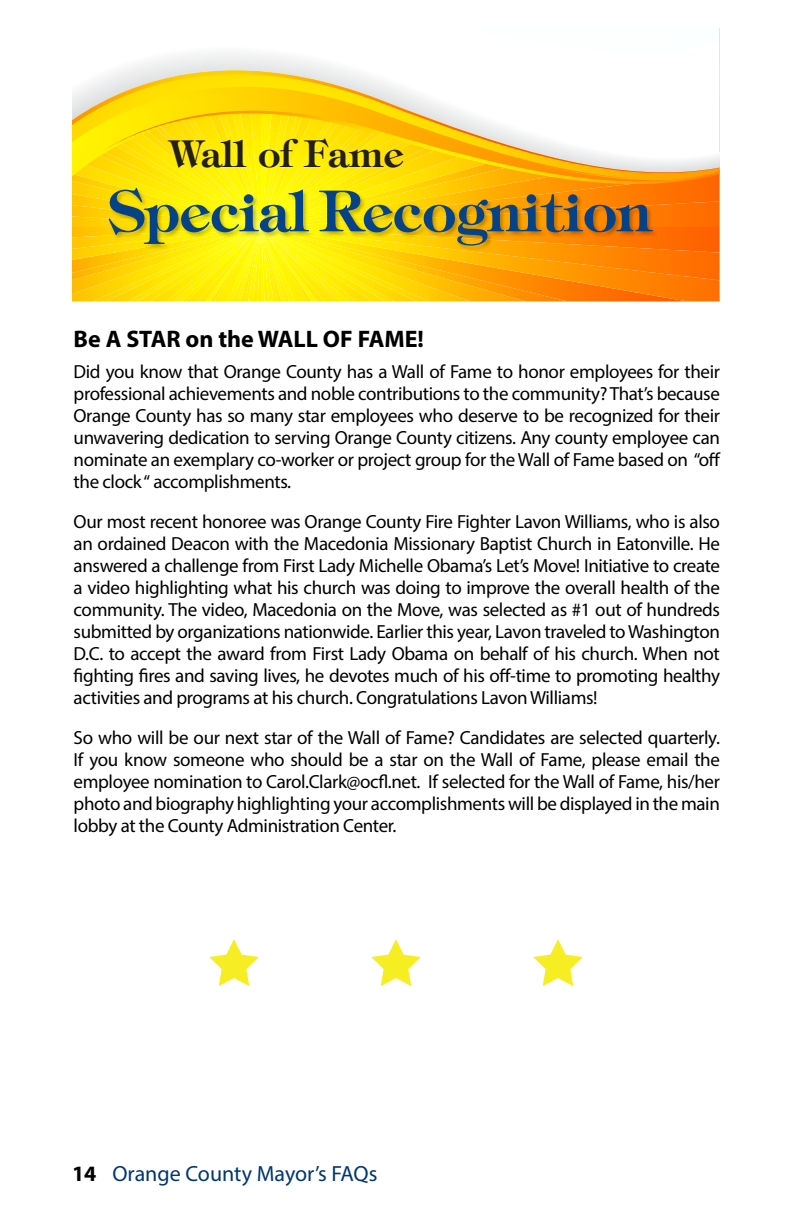
<style>
.page{position:relative;width:792px;height:1224px;background:#fff}
.page>*{position:absolute;margin:0;border:0;box-sizing:border-box;transform-origin:0 0}
.t1{font:600 56.8px "Tiffany Std";color:#054288}
.t2{font:600 37.2px "Tiffany Std";color:#231f20}
.t3{font:700 24px "Myriad Pro";color:#000}
.t4{font:22px "Myriad Pro";color:#003671}
.t5{font:19px/22px "Myriad Pro";letter-spacing:-.02em;color:#000;text-align:justify}
.s1{font-weight:700;color:#000}
</style>
<div class="page">
<svg style="left:72px;top:210px;width:648px;height:91px;background:#ffb805"></svg>
<svg style="left:72px;top:44px;width:648px;height:142px"></svg>
<svg style="left:102px;top:94px;width:618px;height:106px"></svg>
<img style="left:105px;top:181px;width:556px;height:75px">
<h2 class="t2" style="left:169px;top:130px;width:237px">Wall of Fame</h2>
<h1 class="t1" style="left:108px;top:175px;width:545px">Special Recognition</h1>
<p class="t3" style="left:74px;top:323px;width:352px">Be A STAR on the WALL OF FAME!</p>
<p class="t5" style="left:74px;top:361px;width:649px">Did you know that Orange County has a Wall of Fame to honor employees for their professional achievements and noble contributions to the community? That’s because Orange County has so many star employees who deserve to be recognized for their unwavering dedication to serving Orange County citizens. Any county employee can nominate an exemplary co-worker or project group for the Wall of Fame based on “off the clock “ accomplishments.</p>
<p class="t5" style="left:74px;top:511px;width:648px">Our most recent honoree was Orange County Fire Fighter Lavon Williams, who is also an ordained Deacon with the Macedonia Missionary Baptist Church in Eatonville. He answered a challenge from First Lady Michelle Obama’s Let’s Move! Initiative to create a video highlighting what his church was doing to improve the overall health of the community. The video, Macedonia on the Move, was selected as #1 out of hundreds submitted by organizations nationwide. Earlier this year, Lavon traveled to Washington D.C. to accept the award from First Lady Obama on behalf of his church. When not fighting fires and saving lives, he devotes much of his off-time to promoting healthy activities and programs at his church. Congratulations Lavon Williams!</p>
<p class="t5" style="left:74px;top:727px;width:648px">So who will be our next star of the Wall of Fame? Candidates are selected quarterly.<br>If you know someone who should be a star on the Wall of Fame, please email the employee nomination to Carol.Clark@ocfl.net. If selected for the Wall of Fame, his/her photo and biography highlighting your accomplishments will be displayed in the main lobby at the County Administration Center.</p>
<p class="t4" style="left:72px;top:1160px;width:307px"><span class="s1">14</span> Orange County Mayor’s FAQs</p>
</div>
